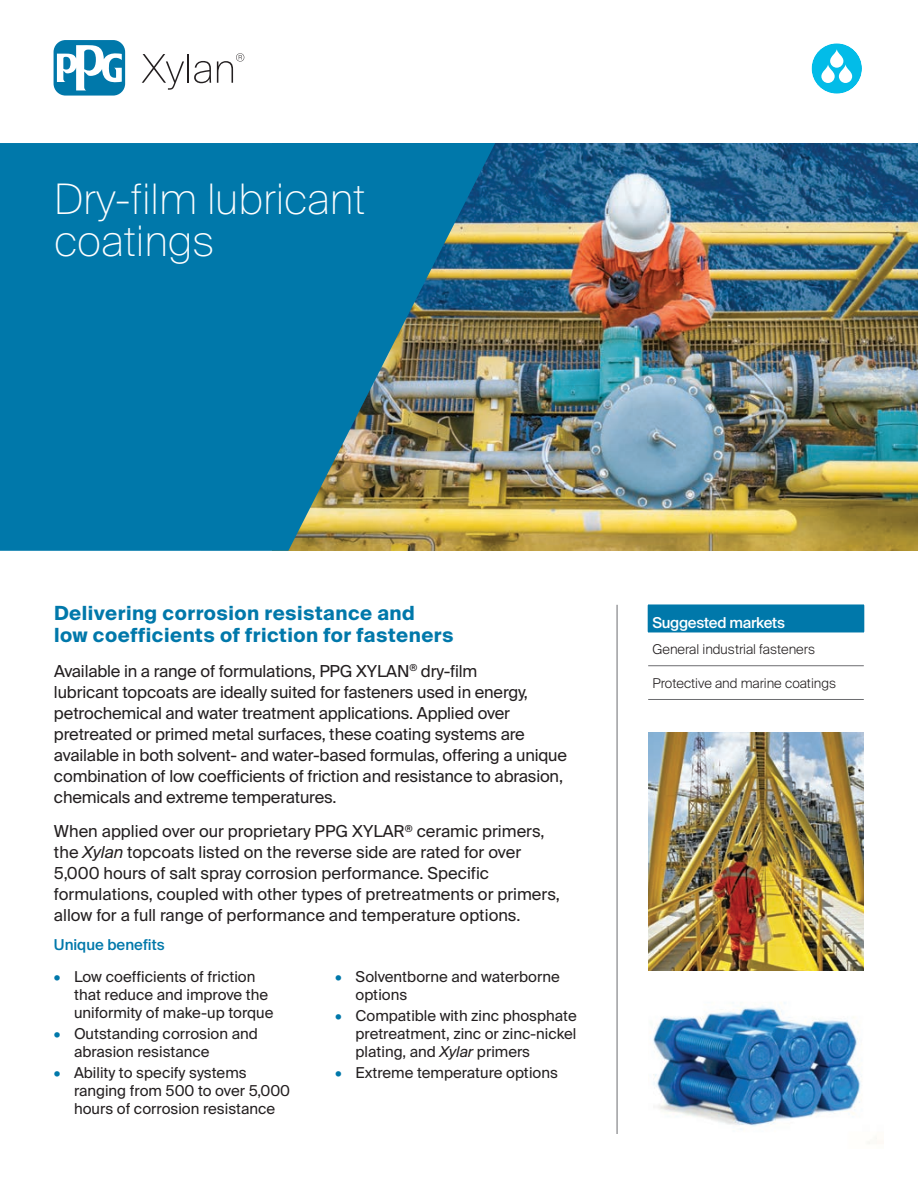
<style>
.page{position:relative;width:918px;height:1188px;background:#fff}
.page>*{position:absolute;margin:0;border:0;box-sizing:border-box;transform-origin:0 0}
.t1{font:100 42px/42px "Suisse Intl";color:#fff}
.t2{font:700 19.5px/22.5px "Suisse Intl";letter-spacing:.025em;color:#0078aa}
.t3{font:16.5px/21px "Suisse Intl";letter-spacing:-.01em;color:#231f20}
.t4{font:15px/18px "Suisse Intl";color:#231f20}
.t5{font:500 15px "Suisse Intl";letter-spacing:-.02em;color:#fff}
.t6{font:500 15px "Suisse Intl";color:#0078aa}
.t7{font:300 13.5px "Suisse Intl";color:#231f20}
.s1{font-style:italic}
.s2{color:#0078aa}
</style>
<div class="page">
<img style="left:495px;top:143px;width:423px;height:408px">
<img style="left:648px;top:732px;width:216px;height:238px">
<hr style="left:617px;top:605px;width:1px;height:529px;background:#6c6d70">
<svg style="left:811px;top:43px;width:51px;height:51px"></svg>
<svg style="left:51px;top:38px;width:77px;height:60px"></svg>
<div style="left:54px;top:40px;width:71px;height:56px;background:#0078aa;border-radius:12px"></div>
<svg style="left:57px;top:45px;width:65px;height:45px"></svg>
<svg style="left:142px;top:54px;width:69px;height:36px"></svg>
<svg style="left:217px;top:53px;width:27px;height:30px"></svg>
<hr style="left:648px;top:699px;width:216px;height:1px;background:#6c6d70">
<svg style="left:648px;top:605px;width:217px;height:62px"></svg>
<hr style="left:648px;top:632px;width:216px;height:1px;background:#0078aa">
<hr style="left:648px;top:665px;width:216px;height:1px;background:#6c6d70">
<img style="left:0;top:143px;width:495px;height:408px">
<img style="left:653px;top:1002px;width:224px;height:142px">
<h1 class="t1" style="left:54px;top:178px;width:313px">Dry-film lubricant coatings</h1>
<p class="t2" style="left:54px;top:602px;width:401px">Delivering corrosion resistance and low coefficients of friction for fasteners</p>
<p class="t3" style="left:54px;top:661px;width:515px">Available in a range of formulations, PPG XYLAN<sup>®</sup> dry-film<br>lubricant topcoats are ideally suited for fasteners used in energy, petrochemical and water treatment applications. Applied over pretreated or primed metal surfaces, these coating systems are available in both solvent- and water-based formulas, offering a unique combination of low coefficients of friction and resistance to abrasion, chemicals and extreme temperatures.</p>
<p class="t3" style="left:54px;top:821px;width:507px">When applied over our proprietary PPG XYLAR<sup>®</sup> ceramic primers, the <span class="s1">Xylan</span> topcoats listed on the reverse side are rated for over 5,000 hours of salt spray corrosion performance. Specific formulations, coupled with other types of pretreatments or primers, allow for a full range of performance and temperature options.</p>
<p class="t6" style="left:54px;top:936px;width:112px">Unique benefits</p>
<p class="t4" style="left:74px;top:967px;width:201px;text-indent:-20px"><span class="s2">•</span> Low coefficients of friction that reduce and improve the uniformity of make-up torque</p>
<p class="t4" style="left:74px;top:1025px;width:185px;text-indent:-20px"><span class="s2">•</span> Outstanding corrosion and abrasion resistance</p>
<p class="t4" style="left:74px;top:1064px;width:218px;text-indent:-20px"><span class="s2">•</span> Ability to specify systems ranging from 500 to over 5,000 hours of corrosion resistance</p>
<p class="t4" style="left:355px;top:967px;width:206px;text-indent:-20px"><span class="s2">•</span> Solventborne and waterborne options</p>
<p class="t4" style="left:355px;top:1007px;width:223px;text-align:justify;text-indent:-20px"><span class="s2">•</span> Compatible with zinc phosphate pretreatment, zinc or zinc-nickel plating, and <span class="s1">Xylar</span> primers</p>
<p class="t4" style="left:335px;top:1064px;width:224px"><span class="s2">•</span> Extreme temperature options</p>
<p class="t5" style="left:653px;top:614px;width:134px">Suggested markets</p>
<p class="t7" style="left:653px;top:641px;width:164px">General industrial fasteners</p>
<p class="t7" style="left:653px;top:675px;width:185px">Protective and marine coatings</p>
</div>
